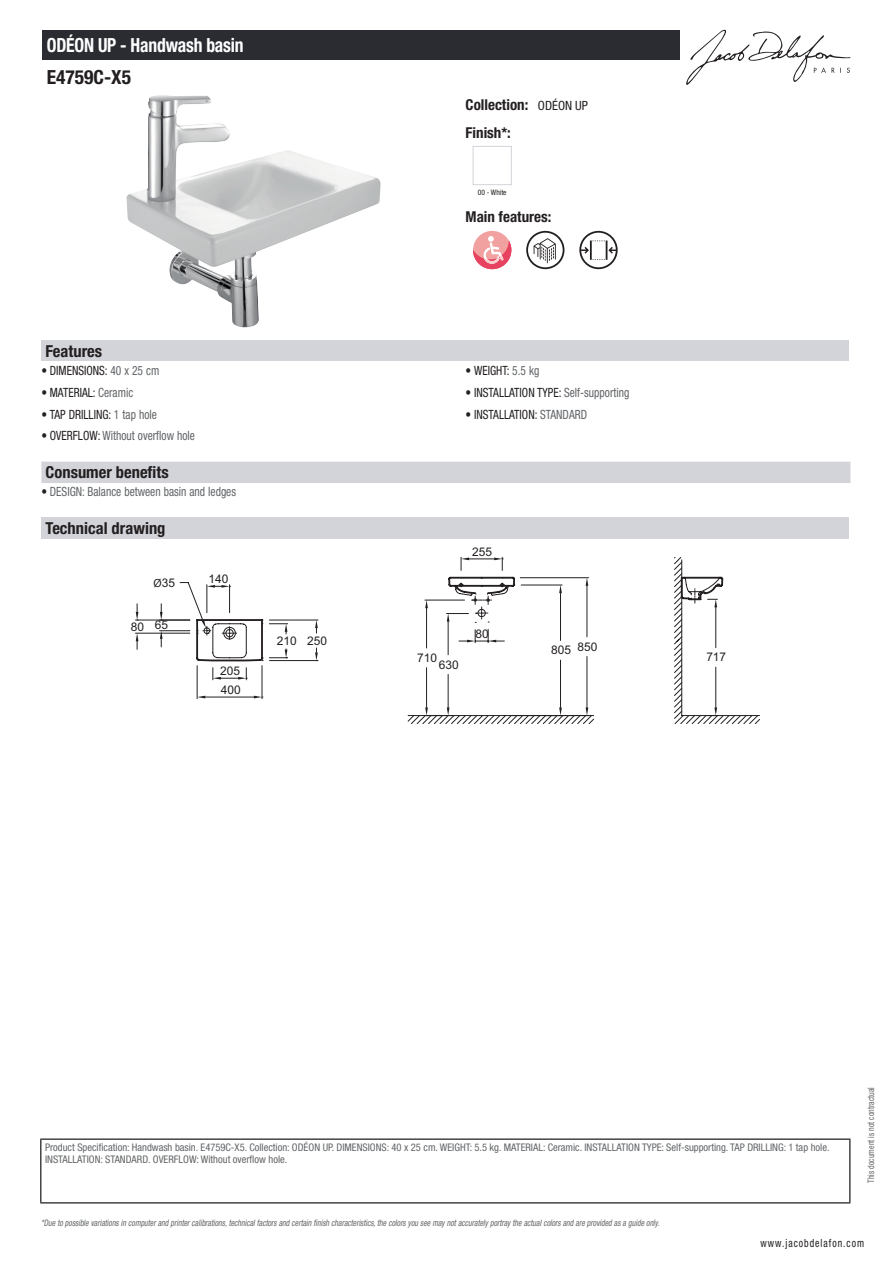
<style>
.page{position:relative;width:893px;height:1263px;background:#fff}
.page>*{position:absolute;margin:0;border:0;box-sizing:border-box;transform-origin:0 0}
.t1{font:700 condensed 19.5px "Helvetica Neue LT Std";letter-spacing:-.01em;color:#fff;scale:.9 1}
.t2{font:700 condensed 19.5px "Helvetica Neue LT Std";color:#231f20}
.t3{font:700 condensed 16.5px "Helvetica Neue LT Std";color:#231f20}
.t4{font:700 condensed 15px/27.8px "Helvetica Neue LT Std";color:#231f20}
.t5{font:condensed 12.75px "Helvetica Neue LT Std";color:#231f20;scale:.9 1}
.t6{font:condensed 12.75px "Helvetica Neue LT Std";color:#626568;scale:.9 1}
.t7{font:11.85px "Arial";color:#231f20}
.t8{font:condensed 11.25px "Helvetica Neue LT Std";letter-spacing:.1em;color:#231f20;scale:.87 1}
.t9{font:condensed 10.5px/12px "Helvetica Neue LT Std";color:#626568}
.t10{font:italic condensed 9px "Helvetica Neue LT Std";color:#626568;scale:.87 1}
.t11{font:condensed 9px "Helvetica Neue LT Std";color:#626568;scale:.87 1}
.t12{font:condensed 7.5px "Helvetica Neue LT Std";color:#231f20}
.s1{font-weight:400;font-size:12.75px}
.s2{color:#626568}
.s3{color:#231f20}
.s4{font-family:"Myriad Pro"}
</style>
<div class="page">
<svg style="left:686px;top:30px;width:164px;height:55px"></svg>
<img style="left:127px;top:95px;width:253px;height:233px">
<div style="left:473px;top:146px;width:39px;height:39px;border:1px solid #d3d4da"></div>
<div style="left:473px;top:231px;width:38px;height:38px;background:#f2a1a1;border-radius:50%"></div>
<svg style="left:473px;top:236px;width:38px;height:33px"></svg>
<svg style="left:526px;top:231px;width:38px;height:38px"></svg>
<svg style="left:579px;top:231px;width:39px;height:38px"></svg>
<div style="left:41px;top:340px;width:808px;height:21px;background:#d3d4da"></div>
<div style="left:41px;top:462px;width:809px;height:21px;background:#d3d4da"></div>
<div style="left:41px;top:518px;width:808px;height:21px;background:#d3d4da"></div>
<svg style="left:407px;top:557px;width:353px;height:167px"></svg>
<hr style="left:197px;top:666px;width:1px;height:33px;background:#231f20">
<hr style="left:262px;top:666px;width:1px;height:33px;background:#231f20">
<hr style="left:205px;top:697px;width:49px;height:1px;background:#231f20">
<svg style="left:197px;top:696px;width:8px;height:2px"></svg>
<svg style="left:254px;top:696px;width:9px;height:2px"></svg>
<hr style="left:135px;top:633px;width:55px;height:1px;background:#231f20">
<hr style="left:135px;top:620px;width:55px;height:1px;background:#231f20">
<svg style="left:136px;top:633px;width:2px;height:16px"></svg>
<svg style="left:136px;top:604px;width:2px;height:17px"></svg>
<hr style="left:160px;top:630px;width:30px;height:1px;background:#231f20">
<svg style="left:160px;top:631px;width:3px;height:16px"></svg>
<svg style="left:160px;top:604px;width:3px;height:17px"></svg>
<svg style="left:212px;top:668px;width:35px;height:12px"></svg>
<hr style="left:512px;top:715px;width:50px;height:1px;background:#231f20">
<hr style="left:560px;top:660px;width:1px;height:47px;background:#231f20">
<svg style="left:559px;top:707px;width:3px;height:8px"></svg>
<hr style="left:544px;top:715px;width:45px;height:1px;background:#231f20">
<hr style="left:587px;top:656px;width:1px;height:51px;background:#231f20">
<svg style="left:586px;top:707px;width:2px;height:8px"></svg>
<svg style="left:461px;top:557px;width:42px;height:13px"></svg>
<hr style="left:448px;top:674px;width:1px;height:33px;background:#231f20">
<hr style="left:426px;top:668px;width:1px;height:39px;background:#231f20">
<svg style="left:425px;top:707px;width:29px;height:9px"></svg>
<hr style="left:715px;top:667px;width:1px;height:40px;background:#231f20">
<svg style="left:708px;top:707px;width:9px;height:9px"></svg>
<svg style="left:179px;top:582px;width:16px;height:52px"></svg>
<svg style="left:195px;top:576px;width:529px;height:86px"></svg>
<div style="left:43px;top:30px;width:637px;height:30px;background:#2a2c32"></div>
<hr style="left:40px;top:1138px;width:810px;height:2px;background:#040503">
<hr style="left:40px;top:1140px;width:1px;height:62px;background:#040503">
<hr style="left:849px;top:1140px;width:1px;height:62px;background:#040503">
<hr style="left:40px;top:1202px;width:810px;height:1px;background:#040503">
<h1 class="t1" style="left:47px;top:33px;width:220px">ODÉON UP - Handwash basin</h1>
<h1 class="t2" style="left:47px;top:65px;width:86px">E4759C-X5</h1>
<h3 class="t4" style="left:466px;top:90px;width:124px">Collection: <span class="s1">ODÉON UP<br></span>Finish*:</h3>
<p class="t12" style="left:478px;top:188px;width:30px">00 - White</p>
<h3 class="t4" style="left:466px;top:203px;width:87px">Main features:</h3>
<h2 class="t3" style="left:46px;top:341px;width:58px">Features</h2>
<p class="t5" style="left:41px;top:363px;width:132px">• DIMENSIONS: <span class="s2">40 x 25 cm</span></p>
<p class="t5" style="left:466px;top:363px;width:83px">• WEIGHT: <span class="s2">5.5 kg</span></p>
<p class="t5" style="left:41px;top:385px;width:104px">• MATERIAL: <span class="s2">Ceramic</span></p>
<p class="t5" style="left:466px;top:385px;width:183px">• INSTALLATION TYPE: <span class="s2">Self-supporting</span></p>
<p class="t5" style="left:41px;top:407px;width:130px">• TAP DRILLING: <span class="s2">1 tap hole</span></p>
<p class="t5" style="left:466px;top:407px;width:136px">• INSTALLATION: <span class="s2">STANDARD</span></p>
<p class="t6" style="left:41px;top:428px;width:172px"><span class="s3">• OVERFLOW:</span> Without overflow hole</p>
<h2 class="t3" style="left:46px;top:462px;width:125px">Consumer benefits</h2>
<p class="t6" style="left:41px;top:484px;width:218px"><span class="s3">•</span> DESIGN: Balance between basin and ledges</p>
<h2 class="t3" style="left:46px;top:518px;width:121px">Technical drawing</h2>
<p class="t7" style="left:153px;top:575px;width:23px"><span class="s4">Ø</span>35</p>
<p class="t7" style="left:131px;top:618px;width:39px">80 65</p>
<p class="t7" style="left:208px;top:571px;width:21px">140</p>
<p class="t7" style="left:220px;top:663px;width:21px">205</p>
<p class="t7" style="left:221px;top:682px;width:21px">400</p>
<p class="t7" style="left:277px;top:633px;width:52px">210 250</p>
<p class="t7" style="left:472px;top:544px;width:21px">255</p>
<p class="t7" style="left:475px;top:626px;width:15px">80</p>
<p class="t7" style="left:551px;top:640px;width:48px">805 850</p>
<p class="t7" style="left:417px;top:650px;width:21px">710</p>
<p class="t7" style="left:706px;top:649px;width:21px">717</p>
<p class="t7" style="left:439px;top:657px;width:21px">630</p>
<p class="t9" style="left:45px;top:1141px;width:786px">Product Specification: Handwash basin. E4759C-X5. Collection: ODÉON UP. DIMENSIONS: 40 x 25 cm. WEIGHT: 5.5 kg. MATERIAL: Ceramic. INSTALLATION TYPE: Self-supporting. TAP DRILLING: 1 tap hole.<br>INSTALLATION: STANDARD. OVERFLOW: Without overflow hole.</p>
<p class="t10" style="left:41px;top:1217px;width:714px">*Due to possible variationsin computerand printercalibrations,technicalfactorsand certain finish characteristics,the colorsyou see maynotaccuratelyportraythe actualcolorsand are provided asa guide only.</p>
<p class="t11" style="left:866px;top:1183px;width:111px;rotate:-90deg">This document is not contractual</p>
<p class="t8" style="left:760px;top:1237px;width:121px">www.jacobdelafon.com</p>
</div>
